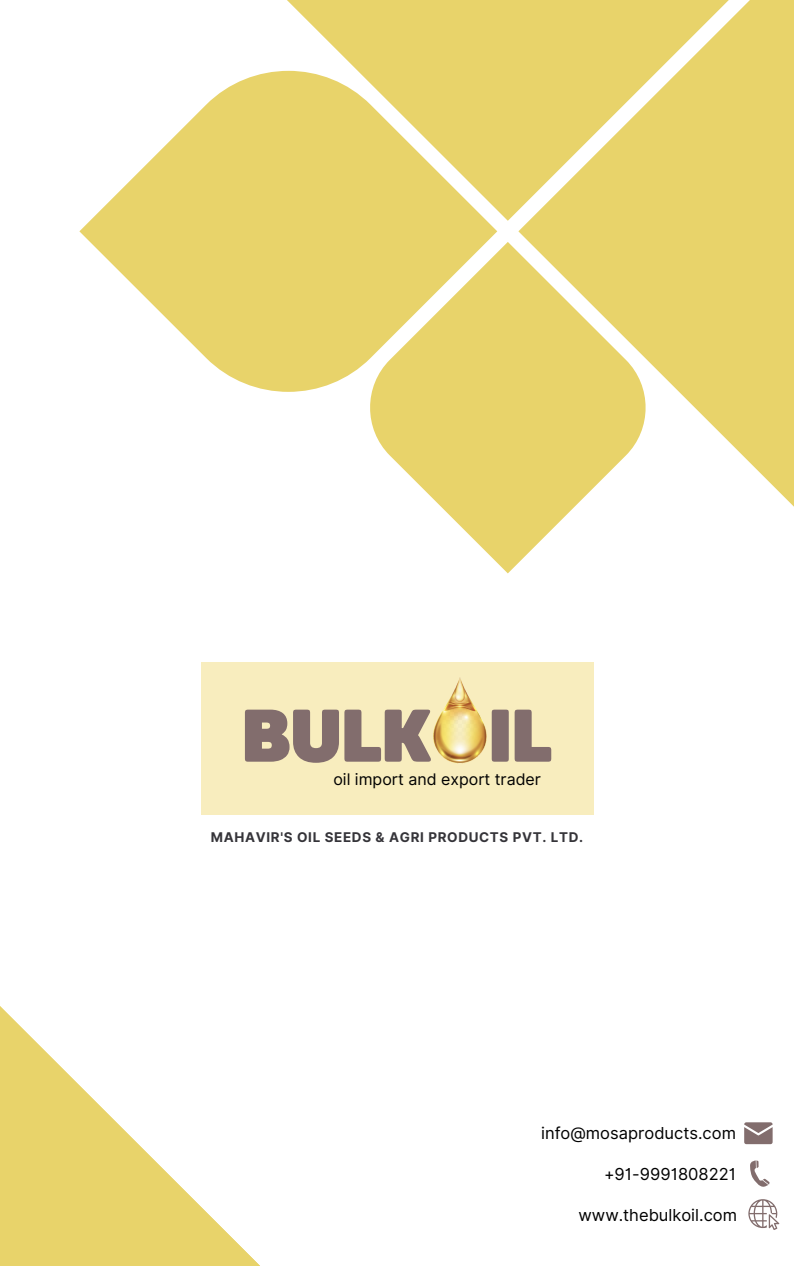
<style>
.page{position:relative;width:794px;height:1266px;background:#fff}
.page>*{position:absolute;margin:0;border:0;box-sizing:border-box;transform-origin:0 0}
.t1{font:800 73.35px "Panton";color:#826d6d}
.t2{font:16.5px "Inter";color:#000}
.t3{font:15.98px "Inter";color:#000}
.t4{font:700 13.42px "Inter";letter-spacing:.05em;color:#353439}
</style>
<div class="page">
<svg style="left:0;top:1006px;width:260px;height:260px;fill:#e8d36a"></svg>
<svg style="left:79px;top:0;width:714px;height:573px;fill:#e8d36a"></svg>
<div style="left:200px;top:662px;width:393px;height:153px;background:#f8edbe"></div>
<img style="left:433px;top:677px;width:54px;height:87px">
<svg style="left:744px;top:1122px;width:28px;height:22px"></svg>
<svg style="left:750px;top:1160px;width:19px;height:27px"></svg>
<svg style="left:748px;top:1199px;width:30px;height:31px"></svg>
<h2 class="t1" style="left:242px;top:693px;width:311px">BULK IL</h2>
<p class="t3" style="left:333px;top:770px;width:209px">oil import and export trader</p>
<h1 class="t4" style="left:210px;top:829px;width:374px">MAHAVIR'S OIL SEEDS &amp; AGRI PRODUCTS PVT. LTD.</h1>
<h2 class="t2" style="left:540px;top:1122px;width:196px">info@mosaproducts.com</h2>
<h2 class="t2" style="left:603px;top:1164px;width:133px">+91-9991808221</h2>
<h2 class="t2" style="left:578px;top:1205px;width:160px">www.thebulkoil.com</h2>
</div>
